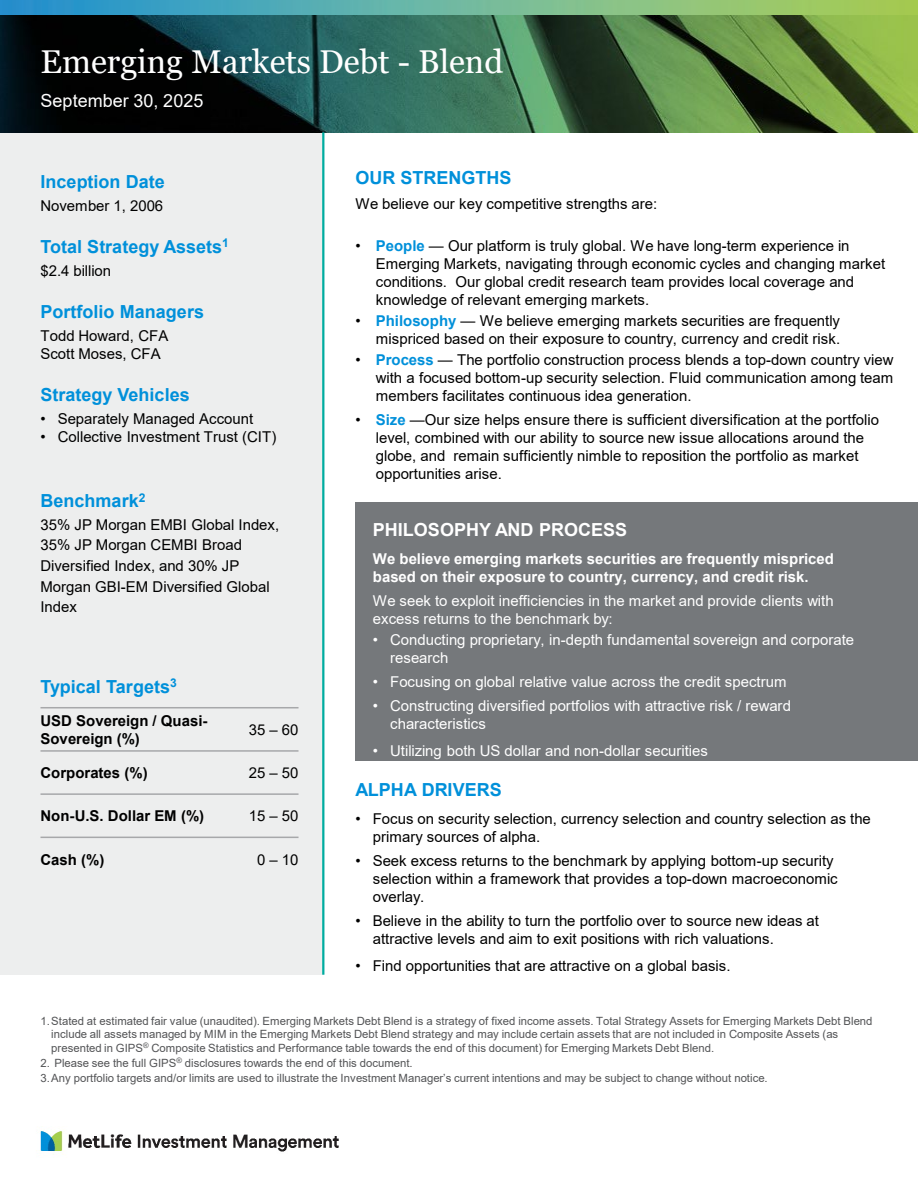
<style>
.page{position:relative;width:918px;height:1188px;background:#fff}
.page>*{position:absolute;margin:0;border:0;box-sizing:border-box;transform-origin:0 0}
.t1{font:33px "Georgia";color:#fff}
.t2{font:700 18px "Arial";color:#0090da}
.t3{font:700 18px "Arial";color:#fff}
.t4{font:18px "Arial";letter-spacing:.005em;color:#fff}
.t5{font:15px/18px "Arial";color:#000}
.t6{font:15px/18px "Arial";color:#fff}
.t7{font:700 15px/18px "Arial";color:#fff}
.t8{font:700 15px/18px "Arial";color:#000}
.t9{font:11.4px/13.5px "Arial";color:#535456}
.s1{font-weight:700;color:#0090da}
</style>
<div class="page">
<div style="left:0;top:132px;width:323px;height:843px;background:#edeeee"></div>
<img style="left:0;top:14px;width:918px;height:118px">
<svg style="left:0;top:0;width:918px;height:14px;background:#6bb49a"></svg>
<img style="left:39px;top:1131px;width:300px;height:24px">
<hr style="left:322px;top:132px;width:2px;height:843px;background:#00aca0">
<hr style="left:40px;top:707px;width:259px;height:1px;background:#a7a8aa">
<hr style="left:40px;top:750px;width:259px;height:2px;background:#a7a8aa">
<hr style="left:40px;top:793px;width:259px;height:2px;background:#a7a8aa">
<hr style="left:40px;top:837px;width:259px;height:1px;background:#a7a8aa">
<div style="left:356px;top:503px;width:562px;height:258px;background:#75787b"></div>
<p class="t1" style="left:40px;top:41px;width:464px">Emerging Markets Debt - Blend</p>
<p class="t4" style="left:40px;top:88px;width:165px">September 30, 2025</p>
<p class="t2" style="left:40px;top:169px;width:126px">Inception Date</p>
<p class="t5" style="left:40px;top:196px;width:124px">November 1, 2006</p>
<p class="t2" style="left:40px;top:234px;width:190px">Total Strategy Assets<sup>1</sup></p>
<p class="t5" style="left:40px;top:262px;width:72px">$2.4 billion</p>
<p class="t2" style="left:40px;top:299px;width:165px">Portfolio Managers</p>
<p class="t5" style="left:40px;top:327px;width:129px">Todd Howard, CFA</p>
<p class="t5" style="left:40px;top:345px;width:122px">Scott Moses, CFA</p>
<p class="t2" style="left:40px;top:382px;width:151px">Strategy Vehicles</p>
<p class="t5" style="left:40px;top:410px;width:214px">• Separately Managed Account</p>
<p class="t5" style="left:40px;top:428px;width:237px">• Collective Investment Trust (CIT)</p>
<p class="t2" style="left:40px;top:488px;width:106px">Benchmark<sup>2</sup></p>
<p class="t5" style="left:40px;top:514px;width:240px;line-height:20.7px">35% JP Morgan EMBI Global Index,<br>35% JP Morgan CEMBI Broad<br>Diversified Index, and 30% JP<br>Morgan GBI-EM Diversified Global<br>Index</p>
<p class="t2" style="left:40px;top:674px;width:138px">Typical Targets<sup>3</sup></p>
<p class="t8" style="left:40px;top:712px;width:168px">USD Sovereign / Quasi-<br>Sovereign (%)</p>
<p class="t5" style="left:249px;top:721px;width:51px">35 – 60</p>
<p class="t8" style="left:40px;top:764px;width:109px">Corporates (%)</p>
<p class="t5" style="left:249px;top:764px;width:51px">25 – 50</p>
<p class="t8" style="left:40px;top:807px;width:165px">Non-U.S. Dollar EM (%)</p>
<p class="t5" style="left:249px;top:807px;width:51px">15 – 50</p>
<p class="t8" style="left:40px;top:850px;width:65px">Cash (%)</p>
<p class="t5" style="left:257px;top:850px;width:43px">0 – 10</p>
<p class="t2" style="left:356px;top:165px;width:158px">OUR STRENGTHS</p>
<p class="t5" style="left:355px;top:195px;width:303px">We believe our key competitive strengths are:</p>
<p class="t5" style="left:376px;top:237px;width:511px;text-indent:-20px">• <span class="s1">People</span> — Our platform is truly global. We have long-term experience in Emerging Markets, navigating through economic cycles and changing market conditions. Our global credit research team provides local coverage and knowledge of relevant emerging markets.</p>
<p class="t5" style="left:355px;top:312px;width:486px;text-align:right">• <span class="s1">Philosophy</span> — We believe emerging markets securities are frequently mispriced based on their exposure to country, currency and credit risk.</p>
<p class="t5" style="left:376px;top:351px;width:519px;text-align:justify;text-indent:-20px">• <span class="s1">Process</span> — The portfolio construction process blends a top-down country view with a focused bottom-up security selection. Fluid communication among team members facilitates continuous idea generation.</p>
<p class="t5" style="left:376px;top:411px;width:505px;text-indent:-20px">• <span class="s1">Size</span> —Our size helps ensure there is sufficient diversification at the portfolio level, combined with our ability to source new issue allocations around the globe, and remain sufficiently nimble to reposition the portfolio as market opportunities arise.</p>
<p class="t3" style="left:373px;top:517px;width:256px">PHILOSOPHY AND PROCESS</p>
<p class="t7" style="left:373px;top:550px;width:463px">We believe emerging markets securities are frequently mispriced based on their exposure to country, currency, and credit risk.</p>
<p class="t6" style="left:373px;top:591px;width:462px">We seek to exploit inefficiencies in the market and provide clients with excess returns to the benchmark by:</p>
<p class="t6" style="left:390px;top:630px;width:465px;text-indent:-17px">• Conducting proprietary, in-depth fundamental sovereign and corporate research</p>
<p class="t6" style="left:373px;top:672px;width:415px">• Focusing on global relative value across the credit spectrum</p>
<p class="t6" style="left:390px;top:696px;width:402px;text-indent:-17px">• Constructing diversified portfolios with attractive risk / reward characteristics</p>
<p class="t6" style="left:373px;top:741px;width:337px">• Utilizing both US dollar and non-dollar securities</p>
<p class="t2" style="left:356px;top:777px;width:148px">ALPHA DRIVERS</p>
<p class="t5" style="left:373px;top:810px;width:500px;text-indent:-17px">• Focus on security selection, currency selection and country selection as the primary sources of alpha.</p>
<p class="t5" style="left:373px;top:852px;width:466px;text-indent:-17px">• Seek excess returns to the benchmark by applying bottom-up security selection within a framework that provides a top-down macroeconomic overlay.</p>
<p class="t5" style="left:373px;top:912px;width:448px;text-indent:-17px">• Believe in the ability to turn the portfolio over to source new ideas at attractive levels and aim to exit positions with rich valuations.</p>
<p class="t5" style="left:356px;top:957px;width:377px">• Find opportunities that are attractive on a global basis.</p>
<p class="t9" style="left:51px;top:1014px;width:823px;text-indent:-11px">1.Stated at estimated fair value (unaudited). Emerging Markets Debt Blend is a strategy of fixed income assets. Total Strategy Assets for Emerging Markets Debt Blend include all assets managed by MIM in the Emerging Markets Debt Blend strategy and may include certain assets that are not included in Composite Assets (as presented in GIPS<sup>®</sup> Composite Statistics and Performance table towards the end of this document) for Emerging Markets Debt Blend.</p>
<p class="t9" style="left:40px;top:1056px;width:374px">2. Please see the full GIPS<sup>®</sup> disclosures towards the end of this document.</p>
<p class="t9" style="left:40px;top:1071px;width:729px">3.Any portfolio targets and/or limits are used to illustrate the Investment Manager’s current intentions and may be subject to change without notice.</p>
</div>
